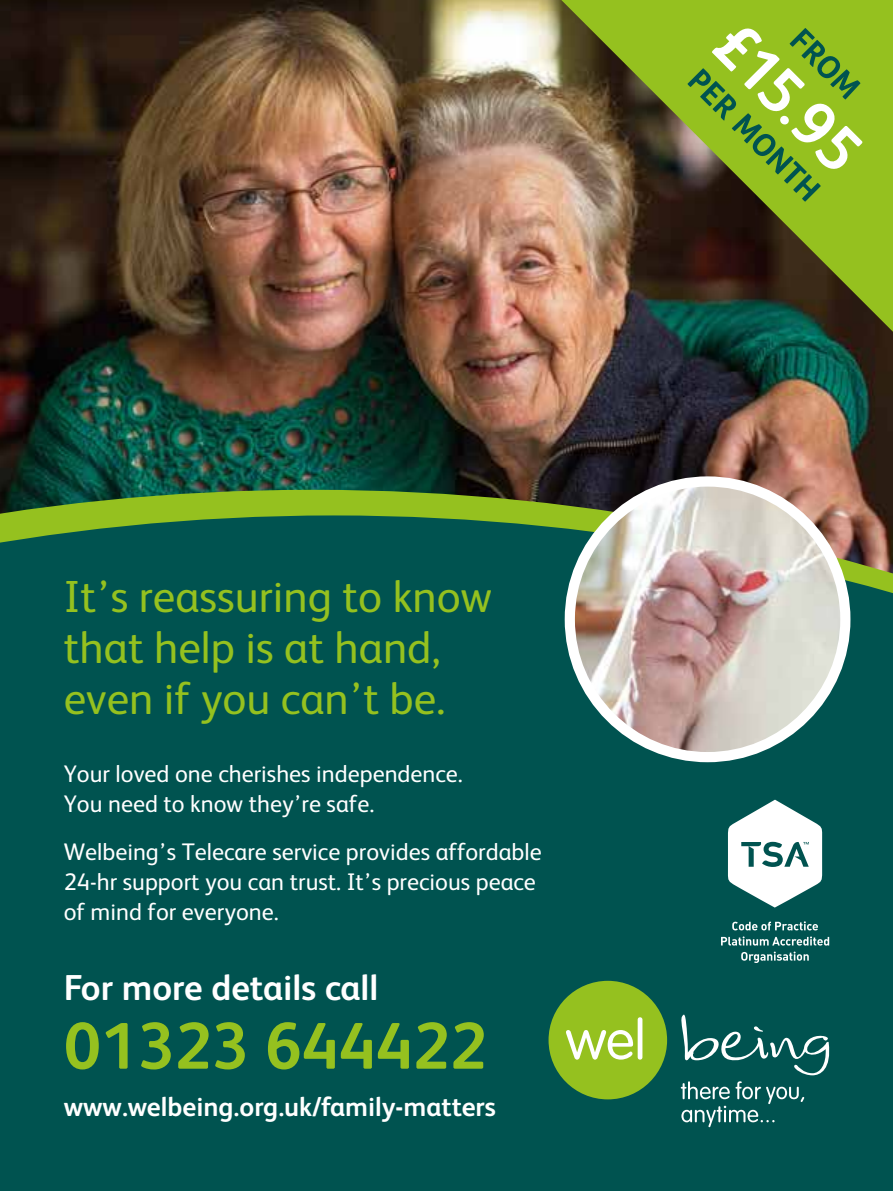
<style>
.page{position:relative;width:893px;height:1191px;background:#fff}
.page>*{position:absolute;margin:0;border:0;box-sizing:border-box;transform-origin:0 0}
.t1{font:700 66px "FS Albert";color:#95c11f}
.t2{font:45px/51px "FS Albert";color:#95c11f}
.t3{font:700 36px "FS Albert";color:#fff}
.t4{font:700 27px "FS Albert";color:#fff}
.t5{font:24px/30px "FS Albert";color:#fff}
</style>
<div class="page">
<img style="left:0;top:0;width:893px;height:490px">
<svg style="left:0;top:490px;width:893px;height:25px;background:#738d2a"></svg>
<div style="left:0;top:515px;width:893px;height:676px;background:#005350"></div>
<svg style="left:681px;top:1081px;width:123px;height:46px;background:#2c706e"></svg>
<div style="left:549px;top:980px;width:118px;height:119px;background:#95c11f;border-radius:50%"></div>
<hr style="left:638px;top:1017px;width:4px;height:42px;background:#fff;border-radius:2px">
<svg style="left:566px;top:1030px;width:67px;height:29px"></svg>
<svg style="left:680px;top:1013px;width:152px;height:62px;background:#236a68"></svg>
<img style="left:549px;top:0;width:344px;height:344px">
<svg style="left:687px;top:26px;width:176px;height:176px;background:#8bb13b"></svg>
<div style="left:565px;top:476px;width:285px;height:286px;background:#fff;border-radius:50%"></div>
<img style="left:575px;top:486px;width:265px;height:266px;border-radius:133px">
<svg style="left:728px;top:799px;width:94px;height:108px"></svg>
<svg style="left:732px;top:921px;width:86px;height:9px"></svg>
<svg style="left:721px;top:936px;width:108px;height:9px"></svg>
<svg style="left:741px;top:951px;width:68px;height:12px"></svg>
<h2 class="t2" style="left:64px;top:571px;width:430px">It’s reassuring to know that help is at hand, even if you can’t be.</h2>
<p class="t5" style="left:64px;top:758px;width:400px">Your loved one cherishes independence.<br>You need to know they’re safe.</p>
<p class="t5" style="left:64px;top:836px;width:479px">Welbeing’s Telecare service provides affordable<br>24-hr support you can trust. It’s precious peace of mind for everyone.</p>
<h3 class="t3" style="left:64px;top:967px;width:316px">For more details call</h3>
<h1 class="t1" style="left:64px;top:1007px;width:425px">01323 644422</h1>
<p class="t4" style="left:64px;top:1090px;width:434px">www.welbeing.org.uk/family-matters</p>
</div>
